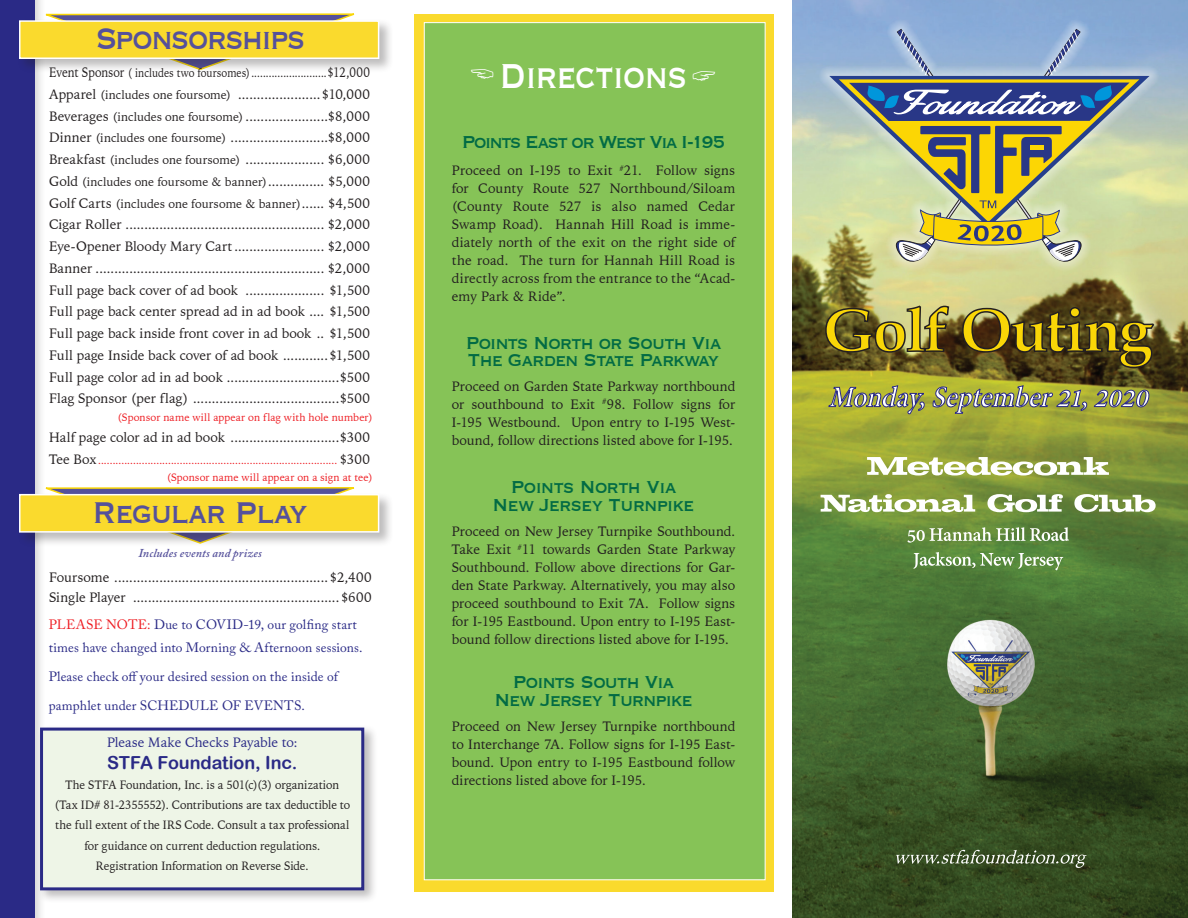
<style>
.page{position:relative;width:1188px;height:918px;background:#fff}
.page>*{position:absolute;margin:0;border:0;box-sizing:border-box;transform-origin:0 0}
.Body_3{font:45px "Copperplate";letter-spacing:-.025em;color:#fff;scale:.8 1}
.Body_3-2{font:39px "Copperplate";letter-spacing:-.05em;color:#55519b;scale:.85 1}
.Body_3-3{font:22.5px/16.5px "Copperplate";letter-spacing:-.05em;color:#026b44;scale:.9 1}
.Body_3-4{font:22.5px "Copperplate";letter-spacing:-.075em;color:#026b44;scale:.9 1}
.Body_3-5{font:18px "Arial Rounded MT Bold";letter-spacing:-.005em;color:#2a2a86}
.Body_3-6{font:13.5px/18px "Iowan Old Style BT";letter-spacing:.005em;color:#231f20;text-align:justify}
.Body_3-7{font:13.5px/22.5px "Adobe Caslon Pro";letter-spacing:.01em;color:#2a2a86}
.Body_3-8{font:13.5px "Iowan Old Style BT";color:#2a2a86}
.Body_3-9{font:12px "Iowan Old Style BT";color:#231f20;scale:.96 1}
.Body_3-10{font:12px "Iowan Old Style BT";color:#231f20}
.Body_3-11{font:12px "Iowan Old Style BT";color:#231f20;scale:.87 1}
.Body_3-12{font:italic 600 12px "Adobe Caslon Pro";letter-spacing:.015em;color:#55519b}
.Body_3-13{font:10.5px "Iowan Old Style BT";letter-spacing:.01em;color:#ee1d23}
.s1{font-size:13.5px}
.s2{font-size:12px}
.s3{font-size:13.5px;color:#231f20}
.s4{color:#ee1d23}
</style>
<div class="page">
<div style="left:0;top:0;width:46px;height:918px;background:#231f20;opacity:.2"></div>
<div style="left:0;top:0;width:34px;height:918px;background:#2a2a86"></div>
<img style="left:793px;top:0;width:395px;height:918px">
<svg style="left:896px;top:850px;width:191px;height:18px"></svg>
<svg style="left:913px;top:552px;width:150px;height:18px"></svg>
<svg style="left:908px;top:527px;width:161px;height:16px"></svg>
<svg style="left:821px;top:494px;width:335px;height:18px"></svg>
<svg style="left:867px;top:457px;width:242px;height:19px"></svg>
<svg style="left:824px;top:272px;width:331px;height:179px"></svg>
<svg style="left:44px;top:13px;width:311px;height:6px"></svg>
<svg style="left:44px;top:486px;width:311px;height:6px"></svg>
<div style="left:17px;top:19px;width:377px;height:55px;background:#231f20;opacity:.3"></div>
<div style="left:19px;top:20px;width:360px;height:39px;background:#fada2d;border:2px solid #fff"></div>
<div style="left:17px;top:492px;width:377px;height:55px;background:#231f20;opacity:.3"></div>
<div style="left:19px;top:494px;width:360px;height:39px;background:#fada2d;border:2px solid #fff"></div>
<div style="left:37px;top:725px;width:341px;height:179px;background:#231f20;opacity:.3"></div>
<div style="left:40px;top:728px;width:324px;height:162px;background:#eef5e7;border:3px solid #2a2a86"></div>
<div style="left:414px;top:14px;width:360px;height:878px;background:#fada2d"></div>
<div style="left:424px;top:22px;width:342px;height:858px;background:#86c357;border:1px solid #fff"></div>
<div style="left:819px;top:19px;width:341px;height:253px;background:#fff;opacity:.84"></div>
<svg style="left:829px;top:76px;width:321px;height:152px"></svg>
<svg style="left:839px;top:29px;width:300px;height:236px"></svg>
<p class="Body_3-2" style="left:95px;top:14px;width:249px">Sponsorships</p>
<p class="Body_3-11" style="left:49px;top:65px;width:370px"><span class="s1">Event Sponsor</span> ( includes two foursomes) ..........................<span class="s1">$12,000</span></p>
<p class="Body_3-6" style="left:49px;top:85px;width:322px">Apparel <span class="s2">(includes one foursome)</span> ......................$10,000</p>
<p class="Body_3-6" style="left:49px;top:107px;width:322px">Beverages <span class="s2">(includes one foursome)</span> ......................$8,000</p>
<p class="Body_3-6" style="left:49px;top:128px;width:322px">Dinner <span class="s2">(includes one foursome)</span> ..........................$8,000</p>
<p class="Body_3-6" style="left:49px;top:150px;width:322px">Breakfast <span class="s2">(includes one foursome)</span> ..................... $6,000</p>
<p class="Body_3-10" style="left:49px;top:174px;width:322px"><span class="s1">Gold</span> (includes one foursome &amp; banner)<span class="s1">............... $5,000</span></p>
<p class="Body_3-10" style="left:49px;top:196px;width:322px"><span class="s1">Golf Carts</span> (includes one foursome &amp; banner)<span class="s1">...... $4,500</span></p>
<p class="Body_3-6" style="left:49px;top:215px;width:322px">Cigar Roller ..................................................... $2,000</p>
<p class="Body_3-6" style="left:49px;top:237px;width:322px">Eye-Opener Bloody Mary Cart........................ $2,000</p>
<p class="Body_3-6" style="left:49px;top:259px;width:322px">Banner ............................................................. $2,000</p>
<p class="Body_3-6" style="left:49px;top:281px;width:323px">Full page back cover of ad book ..................... $1,500</p>
<p class="Body_3-6" style="left:49px;top:302px;width:323px">Full page back center spread ad in ad book .... $1,500</p>
<p class="Body_3-6" style="left:49px;top:324px;width:323px">Full page back inside front cover in ad book .. $1,500</p>
<p class="Body_3-6" style="left:49px;top:346px;width:323px">Full page Inside back cover of ad book ............$1,500</p>
<p class="Body_3-6" style="left:49px;top:368px;width:322px">Full page color ad in ad book ..............................$500</p>
<p class="Body_3-6" style="left:49px;top:389px;width:322px">Flag Sponsor (per flag) .......................................$500</p>
<p class="Body_3-13" style="left:118px;top:410px;width:257px">(Sponsor name will appear on flag with hole number)</p>
<p class="Body_3-6" style="left:49px;top:428px;width:323px">Half page color ad in ad book .............................$300</p>
<p class="Body_3-13" style="left:49px;top:454px;width:323px"><span class="s3">Tee Box</span>.................................................................................. <span class="s3">$300</span></p>
<p class="Body_3-13" style="left:167px;top:471px;width:208px">(Sponsor name will appear on a sign at tee)</p>
<p class="Body_3-2" style="left:93px;top:488px;width:255px">Regular Play</p>
<p class="Body_3-12" style="left:138px;top:546px;width:125px">Includes events and prizes</p>
<p class="Body_3-6" style="left:49px;top:568px;width:324px">Foursome .........................................................$2,400</p>
<p class="Body_3-6" style="left:49px;top:588px;width:324px">Single Player .......................................................$600</p>
<p class="Body_3-7" style="left:49px;top:614px;width:315px"><span class="s4">PLEASE NOTE:</span> Due to COVID-19, our golfing start times have changed into Morning &amp; Afternoon sessions.</p>
<p class="Body_3-7" style="left:49px;top:665px;width:291px">Please check off your desired session on the inside of</p>
<p class="Body_3-7" style="left:49px;top:695px;width:258px">pamphlet under SCHEDULE OF EVENTS.</p>
<p class="Body_3-8" style="left:107px;top:734px;width:192px">Please Make Checks Payable to:</p>
<p class="Body_3-5" style="left:107px;top:751px;width:192px">STFA Foundation, Inc.</p>
<p class="Body_3-9" style="left:66px;top:777px;width:287px">The STFA Foundation, Inc. is a 501(c)(3) organization</p>
<p class="Body_3-9" style="left:54px;top:797px;width:310px">(Tax ID# 81-2355552). Contributions are tax deductible to</p>
<p class="Body_3-9" style="left:55px;top:818px;width:308px">the full extent of the IRS Code. Consult a tax professional</p>
<p class="Body_3-9" style="left:84px;top:838px;width:247px">for guidance on current deduction regulations.</p>
<p class="Body_3-9" style="left:96px;top:858px;width:223px">Registration Information on Reverse Side.</p>
<p class="Body_3" style="left:500px;top:47px;width:236px">Directions</p>
<p class="Body_3-4" style="left:462px;top:127px;width:294px">Points East or West Via I-195</p>
<p class="Body_3-6" style="left:452px;top:162px;width:285px">Proceed on I-195 to Exit <sup>#</sup>21. Follow signs for County Route 527 Northbound/Siloam (County Route 527 is also named Cedar Swamp Road). Hannah Hill Road is imme&shy;diately north of the exit on the right side of the road. The turn for Hannah Hill Road is directly across from the entrance to the “Acad&shy;emy Park &amp; Ride”.</p>
<p class="Body_3-3" style="left:466px;top:334px;width:285px">Points North or South Via<br>The Garden State Parkway</p>
<p class="Body_3-6" style="left:452px;top:377px;width:285px">Proceed on Garden State Parkway northbound or southbound to Exit <sup>#</sup>98. Follow signs for I-195 Westbound. Upon entry to I-195 West&shy;bound, follow directions listed above for I-195.</p>
<p class="Body_3-3" style="left:511px;top:477px;width:185px">Points North Via</p>
<p class="Body_3-3" style="left:493px;top:496px;width:226px">New Jersey Turnpike</p>
<p class="Body_3-6" style="left:452px;top:522px;width:285px">Proceed on New Jersey Turnpike Southbound.<br>Take Exit <sup>#</sup>11 towards Garden State Parkway Southbound. Follow above directions for Gar&shy;den State Parkway. Alternatively, you may also proceed southbound to Exit 7A. Follow signs for I-195 Eastbound. Upon entry to I-195 East&shy;bound follow directions listed above for I-195.</p>
<p class="Body_3-3" style="left:513px;top:672px;width:181px">Points South Via</p>
<p class="Body_3-3" style="left:494px;top:691px;width:222px">New Jersey Turnpike</p>
<p class="Body_3-6" style="left:452px;top:717px;width:285px">Proceed on New Jersey Turnpike northbound to Interchange 7A. Follow signs for I-195 East&shy;bound. Upon entry to I-195 Eastbound follow directions listed above for I-195.</p>
</div>
